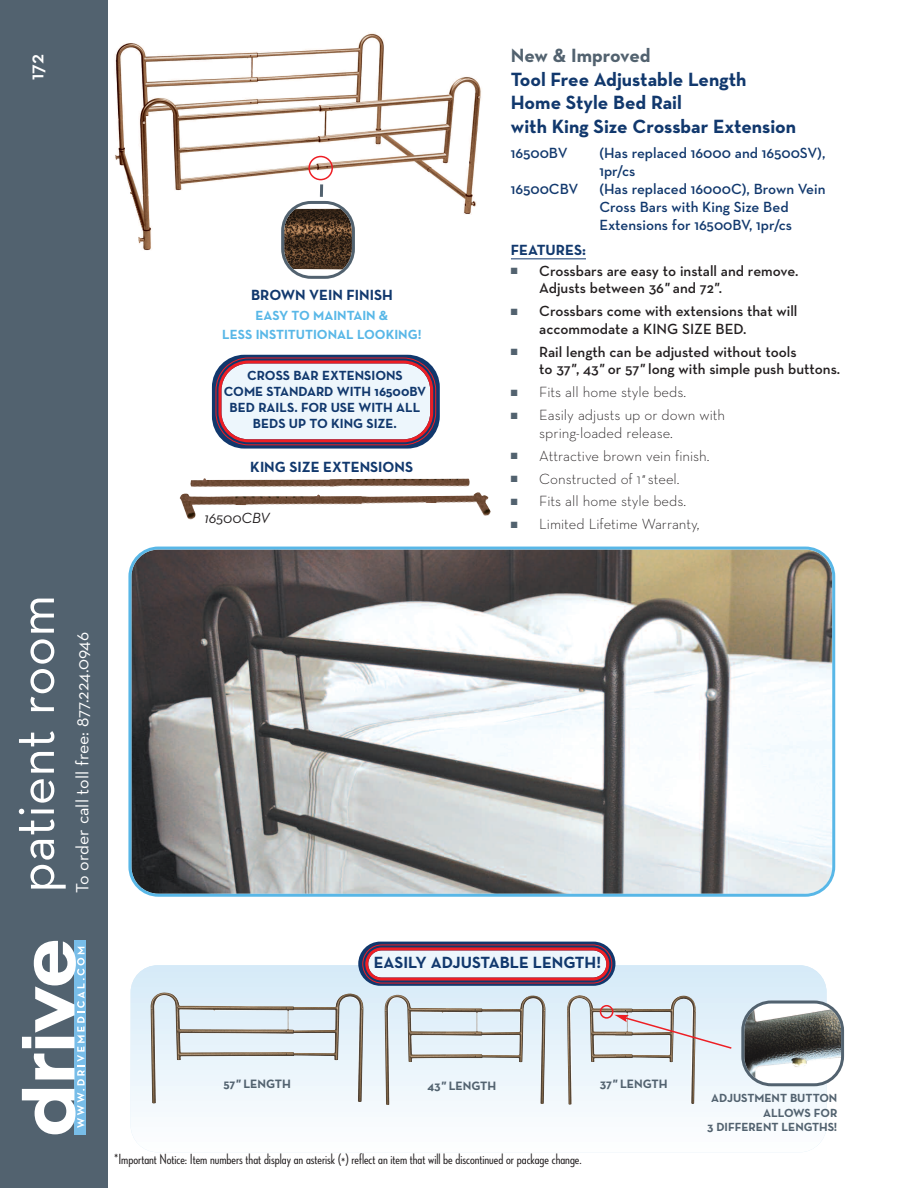
<style>
.page{position:relative;width:918px;height:1188px;background:#fff}
.page>*{position:absolute;margin:0;border:0;box-sizing:border-box;transform-origin:0 0}
.t1{font:55.5px "Neutra Text";color:#fff}
.t2{font:600 21px "Neutra Text";color:#fff}
.t3{font:700 19.5px/23.4px "Neutra Text";color:#11386d}
.t4{font:700 19.5px "Neutra Text";letter-spacing:-.01em;color:#52626f}
.t5{font:18px "Neutra Text";color:#fff}
.t6{font:700 16.5px "Neutra Text";color:#11386d}
.t7{font:600 15px/17.5px "Neutra Text";color:#231f20}
.t8{font:300 15px/17.5px "Neutra Text";color:#231f20}
.t9{font:600 15px/18px "Neutra Text";color:#11386d}
.t10{font:15px "Neutraface Condensed Medium Alt";color:#231f20}
.t11{font:700 15px "Neutra Text";color:#11386d}
.t12{font:italic 15px "Neutra Text";color:#231f20}
.t13{font:700 13.5px/16.2px "Neutra Text";color:#11386d;text-align:center}
.t14{font:700 13.5px/19.5px "Neutra Text";color:#58b7e7;text-align:center}
.t15{font:700 12.3px "Neutra Text";color:#52626f}
.t16{font:700 12px/14.4px "Neutra Text";color:#52626f;text-align:right}
.s1{color:#52626f}
.s2{font-style:italic}
.s3{font-family:"Helvetica";font-weight:400;font-style:italic;font-stretch:condensed;font-size:12px}
</style>
<div class="page">
<svg style="left:128px;top:547px;width:707px;height:350px"></svg>
<hr style="left:511px;top:258px;width:75px;height:1px;background:#11386d">
<div style="left:131px;top:965px;width:696px;height:187px;background:linear-gradient(to bottom,#d5eaf7,#fefefe);border-radius:27px"></div>
<img style="left:114px;top:33px;width:367px;height:218px">
<div style="left:212px;top:355px;width:228px;height:94px;background:#11386d;border-radius:32px"></div>
<div style="left:358px;top:942px;width:257px;height:44px;background:#11386d;border-radius:22px"></div>
<svg style="left:215px;top:357px;width:222px;height:89px"></svg>
<img style="left:179px;top:478px;width:312px;height:42px">
<svg style="left:362px;top:944px;width:251px;height:40px"></svg>
<svg style="left:281px;top:156px;width:74px;height:123px"></svg>
<div style="left:0;top:0;width:108px;height:1188px;background:#52626f"></div>
<div style="left:74px;top:940px;width:12px;height:194px;background:#78bde8"></div>
<svg style="left:22px;top:941px;width:63px;height:193px"></svg>
<img style="left:385px;top:995px;width:161px;height:110px">
<img style="left:567px;top:995px;width:129px;height:110px">
<img style="left:151px;top:993px;width:212px;height:111px">
<svg style="left:741px;top:1000px;width:103px;height:86px"></svg>
<svg style="left:600px;top:1005px;width:133px;height:45px"></svg>
<h2 class="t2" style="left:24px;top:80px;width:28px;rotate:-90deg">172</h2>
<h1 class="t1" style="left:2px;top:893px;width:300px;rotate:-90deg">patient room</h1>
<p class="t5" style="left:72px;top:893px;width:262px;rotate:-90deg">To order call toll free: 877.224.0946</p>
<p class="t11" style="left:251px;top:286px;width:143px">BROWN VEIN FINISH</p>
<p class="t14" style="left:222px;top:305px;width:201px">EASY TO MAINTAIN &amp;<br>LESS INSTITUTIONAL LOOKING!</p>
<p class="t13" style="left:224px;top:367px;width:204px">CROSS BAR EXTENSIONS<br>COME STANDARD WITH 16500BV<br>BED RAILS. FOR USE WITH ALL<br>BEDS UP TO KING SIZE.</p>
<p class="t11" style="left:250px;top:458px;width:164px">KING SIZE EXTENSIONS</p>
<p class="t12" style="left:204px;top:509px;width:67px">16500CBV</p>
<h3 class="t4" style="left:511px;top:44px;width:141px">New &amp; Improved</h3>
<h3 class="t3" style="left:511px;top:67px;width:287px">Tool Free Adjustable Length<br>Home Style Bed Rail<br>with King Size Crossbar Extension</h3>
<p class="t9" style="left:511px;top:144px;width:58px">16500BV</p>
<p class="t9" style="left:599px;top:144px;width:227px">(Has replaced 16000 and 16500SV),<br>1pr/cs</p>
<p class="t9" style="left:511px;top:180px;width:69px">16500CBV</p>
<p class="t9" style="left:599px;top:180px;width:228px">(Has replaced 16000C), Brown Vein<br>Cross Bars with King Size Bed<br>Extensions for 16500BV, 1pr/cs</p>
<p class="t11" style="left:511px;top:241px;width:77px">FEATURES:</p>
<p class="t7" style="left:539px;top:262px;width:261px;text-indent:-28px"><span class="s1">■</span> Crossbars are easy to install and remove.<br>Adjusts between 36<span class="s2">"</span> and 72<span class="s2">"</span>.</p>
<p class="t7" style="left:539px;top:302px;width:260px;text-indent:-28px"><span class="s1">■</span> Crossbars come with extensions that will accommodate a KING SIZE BED.</p>
<p class="t7" style="left:539px;top:343px;width:303px;text-indent:-28px"><span class="s1">■</span> Rail length can be adjusted without tools<br>to 37<span class="s2">"</span>, 43<span class="s2">"</span> or 57<span class="s2">"</span> long with simple push buttons.</p>
<p class="t8" style="left:511px;top:383px;width:177px"><span class="s1">■</span> Fits all home style beds.</p>
<p class="t8" style="left:539px;top:406px;width:187px;text-indent:-28px"><span class="s1">■</span> Easily adjusts up or down with spring-loaded release.</p>
<p class="t8" style="left:511px;top:447px;width:200px"><span class="s1">■</span> Attractive brown vein finish.</p>
<p class="t8" style="left:511px;top:470px;width:170px"><span class="s1">■</span> Constructed of 1<span class="s3">"</span> steel.</p>
<p class="t8" style="left:511px;top:493px;width:177px"><span class="s1">■</span> Fits all home style beds.</p>
<p class="t8" style="left:511px;top:515px;width:190px"><span class="s1">■</span> Limited Lifetime Warranty,</p>
<p class="t6" style="left:374px;top:953px;width:229px">EASILY ADJUSTABLE LENGTH!</p>
<p class="t15" style="left:223px;top:1077px;width:69px">57<span class="s2">"</span> LENGTH</p>
<p class="t15" style="left:427px;top:1079px;width:70px">43<span class="s2">"</span> LENGTH</p>
<p class="t15" style="left:600px;top:1077px;width:69px">37<span class="s2">"</span> LENGTH</p>
<p class="t10" style="left:114px;top:1151px;width:469px">*Important Notice: Item numbers that display an asterisk (*) reflect an item that will be discontinued or package change.</p>
<p class="t16" style="left:707px;top:1091px;width:132px">ADJUSTMENT BUTTON<br>ALLOWS FOR<br>3 DIFFERENT LENGTHS!</p>
</div>
